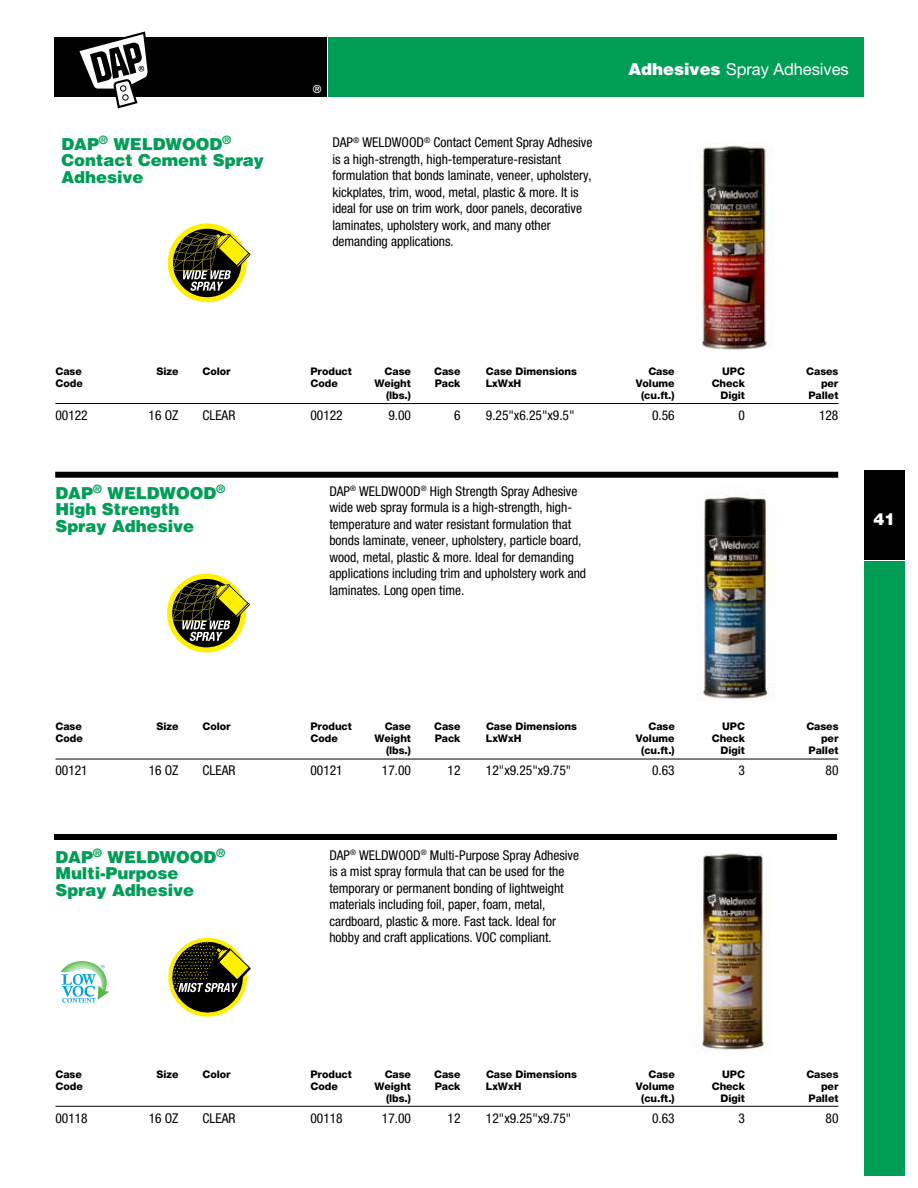
<style>
.page{position:relative;width:918px;height:1188px;background:#fff}
.page>*{position:absolute;margin:0;border:0;box-sizing:border-box;transform-origin:0 0}
.t1{font:900 16.5px/16.5px "Helvetica";letter-spacing:-.005em;color:#009d57}
.t2{font:16.5px "Helvetica Neue";letter-spacing:-.005em;color:#fff}
.t3{font:900 16.5px "Helvetica";color:#fff}
.t4{font:condensed 13.5px/16.5px "Helvetica Neue";color:#000}
.t5{font:800 10.5px "Helvetica Neue";letter-spacing:-.005em;color:#000}
.t6{font:700 condensed 10.5px "Helvetica";color:#fff}
.s1{font-family:"Helvetica";font-weight:900}
</style>
<div class="page">
<div style="left:329px;top:38px;width:535px;height:59px;background:#009d57"></div>
<div style="left:54px;top:38px;width:272px;height:59px;background:#000"></div>
<svg style="left:76px;top:31px;width:75px;height:78px"></svg>
<div style="left:864px;top:562px;width:40px;height:614px;background:#009d57"></div>
<div style="left:864px;top:470px;width:41px;height:89px;background:#000"></div>
<div style="left:55px;top:472px;width:783px;height:6px;background:#000"></div>
<hr style="left:56px;top:759px;width:782px;height:1px;background:#000">
<div style="left:54px;top:834px;width:783px;height:6px;background:#000"></div>
<img style="left:697px;top:494px;width:78px;height:206px">
<hr style="left:55px;top:403px;width:784px;height:1px;background:#000">
<svg style="left:168px;top:223px;width:83px;height:80px"></svg>
<img style="left:696px;top:144px;width:76px;height:206px">
<hr style="left:56px;top:1106px;width:782px;height:1px;background:#000">
<svg style="left:60px;top:961px;width:49px;height:42px"></svg>
<svg style="left:168px;top:938px;width:83px;height:79px"></svg>
<img style="left:699px;top:853px;width:67px;height:198px">
<svg style="left:167px;top:574px;width:83px;height:79px"></svg>
<p class="t6" style="left:313px;top:83px;width:10px">®</p>
<p class="t1" style="left:61px;top:135px;width:204px">DAP<sup>®</sup> WELDWOOD<sup>®<br></sup>Contact Cement Spray<br>Adhesive</p>
<p class="t4" style="left:332px;top:134px;width:261px">DAP<sup>®</sup> WELDWOOD<sup>®</sup> Contact Cement Spray Adhesive is a high-strength, high-temperature-resistant formulation that bonds laminate, veneer, upholstery, kickplates, trim, wood, metal, plastic &amp; more. It is ideal for use on trim work, door panels, decorative laminates, upholstery work, and many other demanding applications.</p>
<p class="t2" style="left:661px;top:58px;width:189px"><span class="s1">Catagory</span> Sub Category</p>
<p class="t2" style="left:629px;top:59px;width:222px"><span class="s1">Adhesives</span> Spray Adhesives</p>
<p class="t5" style="left:55px;top:365px;width:28px">Case</p>
<p class="t5" style="left:156px;top:365px;width:24px">Size</p>
<p class="t5" style="left:202px;top:365px;width:30px">Color</p>
<p class="t5" style="left:310px;top:365px;width:43px">Product</p>
<p class="t5" style="left:385px;top:365px;width:28px">Case</p>
<p class="t5" style="left:434px;top:365px;width:28px">Case</p>
<p class="t5" style="left:486px;top:365px;width:92px">Case Dimensions</p>
<p class="t5" style="left:648px;top:365px;width:28px">Case</p>
<p class="t5" style="left:722px;top:365px;width:24px">UPC</p>
<p class="t5" style="left:806px;top:365px;width:34px">Cases</p>
<p class="t5" style="left:55px;top:377px;width:29px">Code</p>
<p class="t5" style="left:310px;top:377px;width:29px">Code</p>
<p class="t5" style="left:374px;top:377px;width:38px">Weight</p>
<p class="t5" style="left:435px;top:377px;width:27px">Pack</p>
<p class="t5" style="left:486px;top:377px;width:37px">LxWxH</p>
<p class="t5" style="left:636px;top:377px;width:40px">Volume</p>
<p class="t5" style="left:712px;top:377px;width:35px">Check</p>
<p class="t5" style="left:821px;top:377px;width:19px">per</p>
<p class="t5" style="left:386px;top:389px;width:26px">(lbs.)</p>
<p class="t5" style="left:641px;top:389px;width:35px">(cu.ft.)</p>
<p class="t5" style="left:720px;top:389px;width:26px">Digit</p>
<p class="t5" style="left:808px;top:389px;width:31px">Pallet</p>
<p class="t4" style="left:55px;top:407px;width:34px">00122</p>
<p class="t4" style="left:149px;top:407px;width:31px">16 OZ</p>
<p class="t4" style="left:202px;top:407px;width:34px">CLEAR</p>
<p class="t4" style="left:310px;top:407px;width:34px">00122</p>
<p class="t4" style="left:388px;top:407px;width:24px">9.00</p>
<p class="t4" style="left:454px;top:407px;width:8px">6</p>
<p class="t4" style="left:486px;top:407px;width:90px">9.25"x6.25"x9.5"</p>
<p class="t4" style="left:652px;top:407px;width:24px">0.56</p>
<p class="t4" style="left:739px;top:407px;width:8px">0</p>
<p class="t4" style="left:819px;top:407px;width:21px">128</p>
<p class="t1" style="left:55px;top:484px;width:171px">DAP<sup>®</sup> WELDWOOD<sup>®<br></sup>High Strength<br>Spray Adhesive</p>
<p class="t4" style="left:329px;top:483px;width:258px">DAP<sup>®</sup> WELDWOOD<sup>®</sup> High Strength Spray Adhesive wide web spray formula is a high-strength, high&shy;temperature and water resistant formulation that bonds laminate, veneer, upholstery, particle board, wood, metal, plastic &amp; more. Ideal for demanding applications including trim and upholstery work and laminates. Long open time.</p>
<p class="t3" style="left:873px;top:508px;width:23px">41</p>
<p class="t5" style="left:56px;top:720px;width:28px">Case</p>
<p class="t5" style="left:156px;top:720px;width:24px">Size</p>
<p class="t5" style="left:202px;top:720px;width:30px">Color</p>
<p class="t5" style="left:311px;top:720px;width:43px">Product</p>
<p class="t5" style="left:385px;top:720px;width:28px">Case</p>
<p class="t5" style="left:434px;top:720px;width:28px">Case</p>
<p class="t5" style="left:486px;top:720px;width:92px">Case Dimensions</p>
<p class="t5" style="left:648px;top:720px;width:28px">Case</p>
<p class="t5" style="left:722px;top:720px;width:24px">UPC</p>
<p class="t5" style="left:806px;top:720px;width:34px">Cases</p>
<p class="t5" style="left:55px;top:732px;width:29px">Code</p>
<p class="t5" style="left:310px;top:732px;width:29px">Code</p>
<p class="t5" style="left:374px;top:732px;width:38px">Weight</p>
<p class="t5" style="left:435px;top:732px;width:27px">Pack</p>
<p class="t5" style="left:486px;top:732px;width:37px">LxWxH</p>
<p class="t5" style="left:636px;top:732px;width:40px">Volume</p>
<p class="t5" style="left:712px;top:732px;width:35px">Check</p>
<p class="t5" style="left:821px;top:732px;width:19px">per</p>
<p class="t5" style="left:386px;top:744px;width:26px">(lbs.)</p>
<p class="t5" style="left:641px;top:744px;width:35px">(cu.ft.)</p>
<p class="t5" style="left:721px;top:744px;width:26px">Digit</p>
<p class="t5" style="left:809px;top:744px;width:31px">Pallet</p>
<p class="t4" style="left:56px;top:762px;width:34px">00121</p>
<p class="t4" style="left:149px;top:762px;width:31px">16 OZ</p>
<p class="t4" style="left:203px;top:762px;width:34px">CLEAR</p>
<p class="t4" style="left:311px;top:762px;width:34px">00121</p>
<p class="t4" style="left:382px;top:762px;width:31px">17.00</p>
<p class="t4" style="left:448px;top:762px;width:14px">12</p>
<p class="t4" style="left:486px;top:762px;width:87px">12"x9.25"x9.75"</p>
<p class="t4" style="left:652px;top:762px;width:24px">0.63</p>
<p class="t4" style="left:739px;top:762px;width:8px">3</p>
<p class="t4" style="left:826px;top:762px;width:14px">80</p>
<p class="t1" style="left:55px;top:848px;width:171px">DAP<sup>®</sup> WELDWOOD<sup>®<br></sup>Multi-Purpose<br>Spray Adhesive</p>
<p class="t4" style="left:329px;top:847px;width:251px">DAP<sup>®</sup> WELDWOOD<sup>®</sup> Multi-Purpose Spray Adhesive is a mist spray formula that can be used for the temporary or permanent bonding of lightweight materials including foil, paper, foam, metal, cardboard, plastic &amp; more. Fast tack. Ideal for hobby and craft applications. VOC compliant.</p>
<p class="t5" style="left:56px;top:1068px;width:28px">Case</p>
<p class="t5" style="left:156px;top:1068px;width:24px">Size</p>
<p class="t5" style="left:202px;top:1068px;width:30px">Color</p>
<p class="t5" style="left:311px;top:1068px;width:43px">Product</p>
<p class="t5" style="left:385px;top:1068px;width:28px">Case</p>
<p class="t5" style="left:434px;top:1068px;width:28px">Case</p>
<p class="t5" style="left:486px;top:1068px;width:92px">Case Dimensions</p>
<p class="t5" style="left:648px;top:1068px;width:28px">Case</p>
<p class="t5" style="left:722px;top:1068px;width:24px">UPC</p>
<p class="t5" style="left:806px;top:1068px;width:34px">Cases</p>
<p class="t5" style="left:55px;top:1080px;width:29px">Code</p>
<p class="t5" style="left:310px;top:1080px;width:29px">Code</p>
<p class="t5" style="left:374px;top:1080px;width:38px">Weight</p>
<p class="t5" style="left:435px;top:1080px;width:27px">Pack</p>
<p class="t5" style="left:486px;top:1080px;width:37px">LxWxH</p>
<p class="t5" style="left:636px;top:1080px;width:40px">Volume</p>
<p class="t5" style="left:712px;top:1080px;width:35px">Check</p>
<p class="t5" style="left:821px;top:1080px;width:19px">per</p>
<p class="t5" style="left:386px;top:1092px;width:26px">(lbs.)</p>
<p class="t5" style="left:641px;top:1092px;width:35px">(cu.ft.)</p>
<p class="t5" style="left:721px;top:1092px;width:26px">Digit</p>
<p class="t5" style="left:809px;top:1092px;width:31px">Pallet</p>
<p class="t4" style="left:56px;top:1109px;width:34px">00118</p>
<p class="t4" style="left:149px;top:1109px;width:31px">16 OZ</p>
<p class="t4" style="left:203px;top:1109px;width:34px">CLEAR</p>
<p class="t4" style="left:311px;top:1109px;width:34px">00118</p>
<p class="t4" style="left:382px;top:1109px;width:31px">17.00</p>
<p class="t4" style="left:448px;top:1109px;width:14px">12</p>
<p class="t4" style="left:486px;top:1109px;width:87px">12"x9.25"x9.75"</p>
<p class="t4" style="left:652px;top:1109px;width:24px">0.63</p>
<p class="t4" style="left:739px;top:1109px;width:8px">3</p>
<p class="t4" style="left:826px;top:1109px;width:14px">80</p>
</div>
